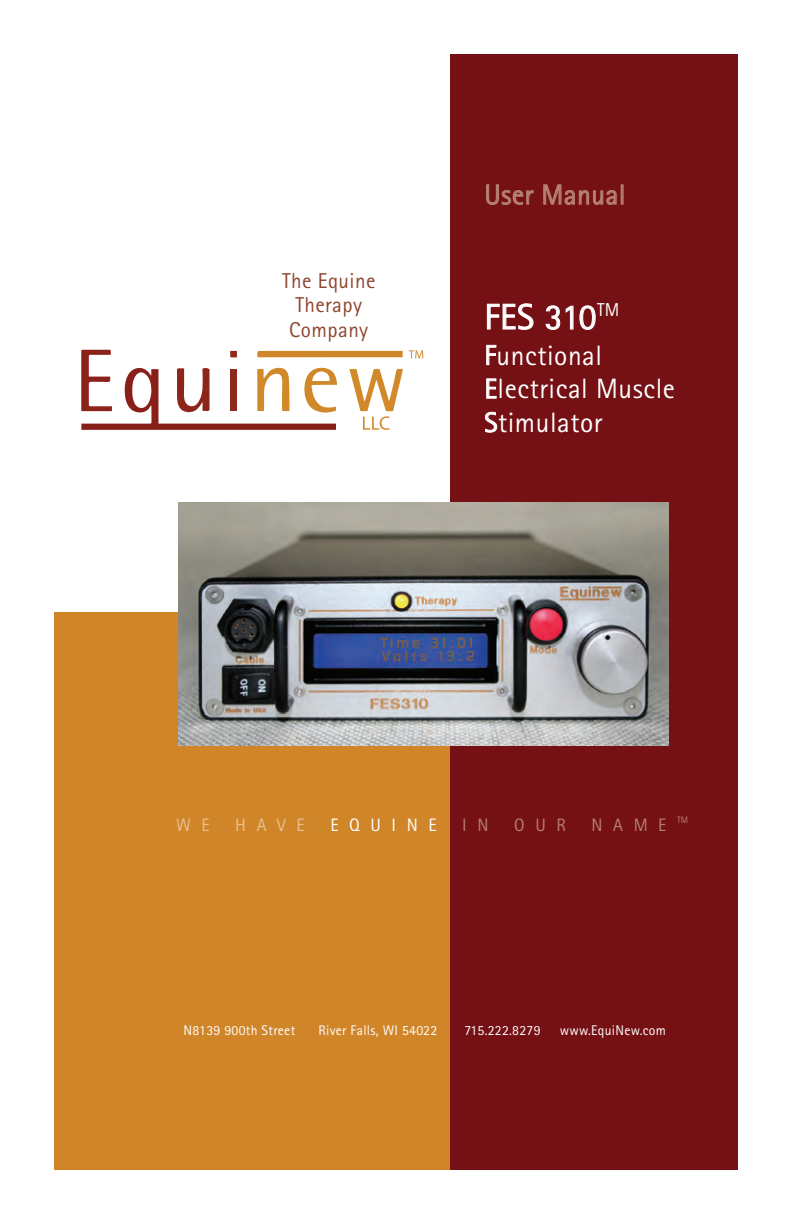
<style>
.page{position:relative;width:792px;height:1224px;background:#fff}
.page>*{position:absolute;margin:0;border:0;box-sizing:border-box;transform-origin:0 0}
.t1{font:36px "Rotis Sans Serif Std";color:#fff}
.t2{font:28px/33.6px "Rotis Sans Serif Std";letter-spacing:.02em;color:#fff}
.t3{font:28px "Rotis Sans Serif Std";letter-spacing:.02em;color:#b58073}
.t4{font:21.6px/24.4px "Rotis Sans Serif Std";letter-spacing:.02em;color:#8e452e;text-align:center}
.t5{font:18px "Rotis Sans Serif Std";letter-spacing:.6em;color:#b58073}
.t6{font:18px "Rotis Sans Serif Std";color:#e8c091}
.t7{font:18px "Rotis Sans Serif Std";letter-spacing:.6em;color:#fff}
.t8{font:14px "Rotis Sans Serif Std";letter-spacing:.02em;color:#fff}
</style>
<div class="page">
<div style="left:54px;top:612px;width:397px;height:558px;background:#d08529"></div>
<div style="left:451px;top:54px;width:287px;height:1116px;background:#751014"></div>
<svg style="left:409px;top:350px;width:14px;height:8px"></svg>
<svg style="left:81px;top:350px;width:322px;height:80px"></svg>
<svg style="left:486px;top:184px;width:48px;height:21px"></svg>
<svg style="left:543px;top:184px;width:80px;height:21px"></svg>
<svg style="left:487px;top:303px;width:47px;height:27px"></svg>
<svg style="left:546px;top:305px;width:14px;height:25px"></svg>
<svg style="left:566px;top:305px;width:30px;height:25px"></svg>
<svg style="left:486px;top:345px;width:10px;height:20px"></svg>
<svg style="left:486px;top:378px;width:11px;height:21px"></svg>
<svg style="left:485px;top:412px;width:12px;height:21px"></svg>
<img style="left:178px;top:503px;width:490px;height:242px">
<h3 class="t4" style="left:282px;top:268px;width:95px">The Equine<br>Therapy<br>Company</h3>
<h2 class="t3" style="left:484px;top:178px;width:143px">User Manual</h2>
<h1 class="t1" style="left:484px;top:296px;width:137px">FES 310<sup>TM</sup></h1>
<h2 class="t2" style="left:484px;top:338px;width:192px">Functional<br>Electrical Muscle<br>Stimulator</h2>
<p class="t6" style="left:176px;top:814px;width:35px">W E</p>
<p class="t6" style="left:235px;top:814px;width:71px">HAVE</p>
<p class="t7" style="left:330px;top:814px;width:108px">EQUINE</p>
<p class="t5" style="left:462px;top:814px;width:28px">I N</p>
<p class="t5" style="left:514px;top:814px;width:53px">OUR</p>
<p class="t5" style="left:592px;top:814px;width:98px">NAME <sup>TM</sup></p>
<p class="t8" style="left:184px;top:1022px;width:113px">N8139 900th Street</p>
<p class="t8" style="left:319px;top:1022px;width:120px">River Falls, WI 54022</p>
<p class="t8" style="left:464px;top:1022px;width:78px">715.222.8279</p>
<p class="t8" style="left:560px;top:1022px;width:107px">www.EquiNew.com</p>
</div>
